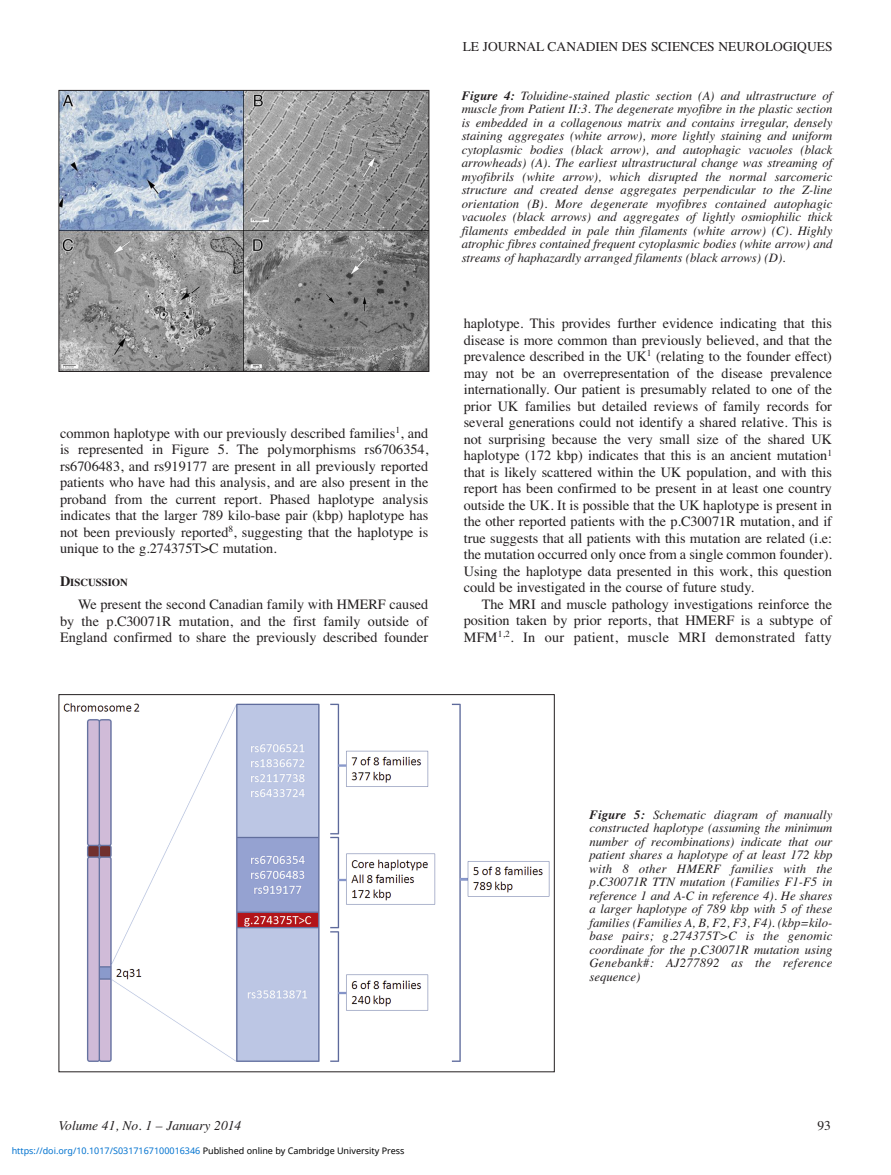
<style>
.page{position:relative;width:891px;height:1175px;background:#fff}
.page>*{position:absolute;margin:0;border:0;box-sizing:border-box;transform-origin:0 0}
.t1{font:14.25px/16.5px "Times";color:#231f20;text-align:justify}
.t2{font:13.5px "Times";color:#231f20}
.t3{font:italic 13.5px "Times";color:#231f20}
.t4{font:italic 12.75px/13.5px "Times";color:#231f20;text-align:justify}
.t5{font:700 10.65px "Times";color:#231f20}
.t6{font:9px "Noto Sans";color:#0172cf}
.s1{font-size:14.25px}
.s2{font-weight:700}
.s3{color:#000}
</style>
<div class="page">
<img style="left:63px;top:703px;width:487px;height:359px">
<img style="left:61px;top:92px;width:366px;height:278px">
<div style="left:59px;top:90px;width:370px;height:282px;border:1px solid #231f20"></div>
<p class="t2" style="left:463px;top:38px;width:371px">LE JOURNAL CANADIEN DES SCIENCES NEUROLOGIQUES</p>
<p class="t1" style="left:60px;top:425px;width:370px">common haplotype with our previously described families<sup>1</sup>, and is represented in Figure 5. The polymorphisms rs6706354, rs6706483, and rs919177 are present in all previously reported patients who have had this analysis, and are also present in the proband from the current report. Phased haplotype analysis indicates that the larger 789 kilo-base pair (kbp) haplotype has not been previously reported<sup>8</sup>, suggesting that the haplotype is unique to the g.274375T&gt;C mutation.</p>
<p class="t5" style="left:60px;top:576px;width:69px"><span class="s1">D</span>ISCUSSION</p>
<p class="t1" style="left:60px;top:596px;width:370px;text-indent:18px">We present the second Canadian family with HMERF caused by the p.C30071R mutation, and the first family outside of England confirmed to share the previously described founder</p>
<p class="t4" style="left:462px;top:88px;width:372px"><span class="s2">Figure 4:</span> Toluidine-stained plastic section (A) and ultrastructure of muscle from Patient II:3. The degenerate myofibre in the plastic section is embedded in a collagenous matrix and contains irregular, densely staining aggregates (white arrow), more lightly staining and uniform cytoplasmic bodies (black arrow), and autophagic vacuoles (black arrowheads) (A). The earliest ultrastructural change was streaming of myofibrils (white arrow), which disrupted the normal sarcomeric structure and created dense aggregates perpendicular to the Z-line orientation (B). More degenerate myofibres contained autophagic vacuoles (black arrows) and aggregates of lightly osmiophilic thick filaments embedded in pale thin filaments (white arrow) (C). Highly atrophic fibres contained frequent cytoplasmic bodies (white arrow) and streams of haphazardly arranged filaments (black arrows) (D).</p>
<p class="t1" style="left:464px;top:315px;width:370px">haplotype. This provides further evidence indicating that this disease is more common than previously believed, and that the prevalence described in the UK<sup>1</sup> (relating to the founder effect) may not be an overrepresentation of the disease prevalence internationally. Our patient is presumably related to one of the prior UK families but detailed reviews of family records for several generations could not identify a shared relative. This is not surprising because the very small size of the shared UK haplotype (172 kbp) indicates that this is an ancient mutation<sup>1 </sup>that is likely scattered within the UK population, and with this report has been confirmed to be present in at least one country outside the UK. It is possible that the UK haplotype is present in the other reported patients with the p.C30071R mutation, and if true suggests that all patients with this mutation are related (i.e: the mutation occurred only once from a single common founder).<br>Using the haplotype data presented in this work, this question could be investigated in the course of future study.</p>
<p class="t1" style="left:464px;top:595px;width:370px;text-indent:18px">The MRI and muscle pathology investigations reinforce the position taken by prior reports, that HMERF is a subtype of MFM<sup>1,2</sup>. In our patient, muscle MRI demonstrated fatty</p>
<p class="t4" style="left:589px;top:807px;width:244px"><span class="s2">Figure 5:</span> Schematic diagram of manually constructed haplotype (assuming the minimum number of recombinations) indicate that our patient shares a haplotype of at least 172 kbp with 8 other HMERF families with the p.C30071R TTN mutation (Families F1-F5 in reference 1 and A-C in reference 4). He shares a larger haplotype of 789 kbp with 5 of these families (Families A, B, F2, F3, F4). (kbp=kilo&shy;base pairs; g.274375T&gt;C is the genomic coordinate for the p.C30071R mutation using Genebank#: AJ277892 as the reference sequence)</p>
<p class="t3" style="left:59px;top:1117px;width:184px">Volume 41, No. 1 – January 2014</p>
<p class="t2" style="left:818px;top:1117px;width:15px">93</p>
<p class="t6" style="left:12px;top:1143px;width:394px">https://doi.org/10.1017/S0317167100016346 <span class="s3">Published online by Cambridge University Press</span></p>
</div>
